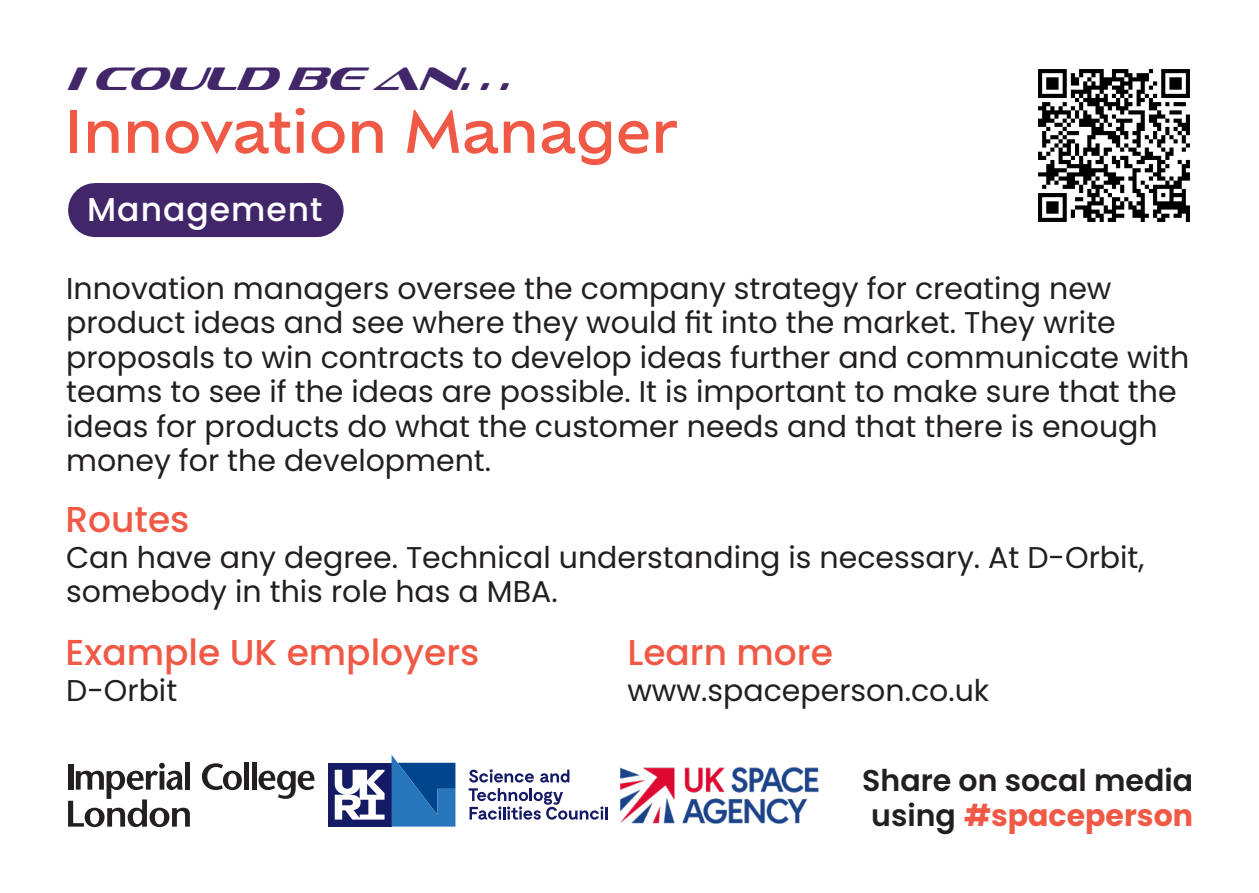
<style>
.page{position:relative;width:1259px;height:893px;background:#fff}
.page>*{position:absolute;margin:0;border:0;box-sizing:border-box;transform-origin:0 0}
.Career_Title{font:500 57px "Ofelia Text";letter-spacing:-.03em;color:#f05946}
.t1{font:500 36px "Poppins";color:#f05946}
.I_could_be{font:italic 33px "Sofachrome Bk";color:#41276a}
.Sector{font:500 33px "Poppins";letter-spacing:.03em;color:#fff}
.intro{font:30px/34.5px "Poppins";color:#231f20}
.t2{font:600 30px/34.5px "Poppins";color:#231f20}
.s1{font-weight:700;color:#f05946}
</style>
<div class="page">
<svg style="left:469px;top:769px;width:65px;height:13px"></svg>
<svg style="left:540px;top:770px;width:29px;height:12px"></svg>
<svg style="left:468px;top:788px;width:139px;height:32px"></svg>
<div style="left:328px;top:763px;width:63px;height:64px;background:#141b64"></div>
<svg style="left:335px;top:770px;width:49px;height:50px"></svg>
<svg style="left:391px;top:755px;width:64px;height:72px;background:#3274b2"></svg>
<div style="left:185px;top:762px;width:5px;height:28px;background:#231f20"></div>
<svg style="left:202px;top:763px;width:40px;height:27px"></svg>
<div style="left:244px;top:762px;width:5px;height:28px;background:#231f20"></div>
<hr style="left:252px;top:762px;width:4px;height:28px;background:#231f20">
<svg style="left:258px;top:771px;width:56px;height:28px"></svg>
<svg style="left:68px;top:763px;width:122px;height:64px"></svg>
<img style="left:620px;top:767px;width:199px;height:57px">
<div style="left:95px;top:183px;width:221px;height:54px;background:#41276a"></div>
<hr style="left:316px;top:183px;width:1px;height:54px;background:#41276a">
<img style="left:1038px;top:69px;width:152px;height:153px">
<p class="I_could_be" style="left:66px;top:57px;width:443px">I COULD BE AN…</p>
<p class="Career_Title" style="left:63px;top:88px;width:616px">Innovation Manager</p>
<p class="Sector" style="left:87px;top:190px;width:237px">Management</p>
<p class="intro" style="left:66px;top:271px;width:1124px">Innovation managers oversee the company strategy for creating new product ideas and see where they would fit into the market. They write proposals to win contracts to develop ideas further and communicate with teams to see if the ideas are possible. It is important to make sure that the ideas for products do what the customer needs and that there is enough money for the development.</p>
<p class="t1" style="left:65px;top:498px;width:125px">Routes</p>
<p class="intro" style="left:66px;top:540px;width:1080px">Can have any degree. Technical understanding is necessary. At D-Orbit, somebody in this role has a MBA.</p>
<p class="t1" style="left:65px;top:631px;width:415px">Example UK employers</p>
<p class="intro" style="left:66px;top:673px;width:113px">D-Orbit</p>
<p class="t1" style="left:627px;top:631px;width:207px">Learn more</p>
<p class="intro" style="left:627px;top:673px;width:363px">www.spaceperson.co.uk</p>
<p class="t2" style="left:862px;top:763px;width:332px">Share on socal media using <span class="s1">#spaceperson</span></p>
</div>
